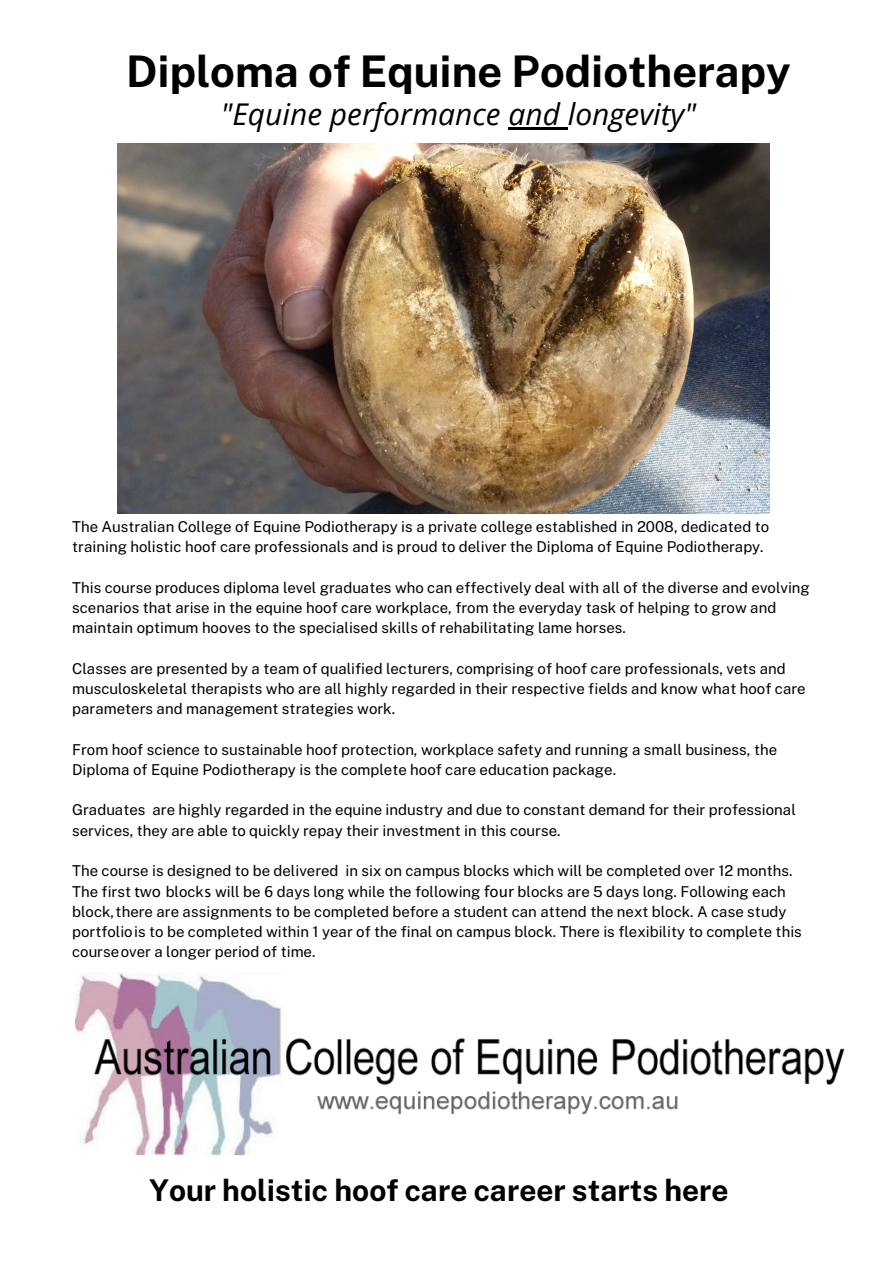
<style>
.page{position:relative;width:893px;height:1264px;background:#fff}
.page>*{position:absolute;margin:0;border:0;box-sizing:border-box;transform-origin:0 0}
.t1{font:700 43.65px "Public Sans";color:#000}
.t2{font:700 30px "Public Sans";color:#000}
.t3{font:italic 30px "Open Sans";color:#000}
.t4{font:15px/20.2px "Public Sans";color:#000}
.s1{font-family:"Lucida Sans"}
</style>
<div class="page">
<img style="left:76px;top:973px;width:768px;height:182px">
<hr style="left:508px;top:128px;width:59px;height:2px;background:#000">
<img style="left:118px;top:143px;width:651px;height:371px">
<h1 class="t1" style="left:126px;top:45px;width:666px">Diploma of Equine Podiotherapy</h1>
<h2 class="t3" style="left:221px;top:93px;width:476px">"Equine performance and longevity"</h2>
<p class="t4" style="left:72px;top:516px;width:698px">The Australian College of Equine Podiotherapy is a private college established in 2008, dedicated to training holistic hoof care professionals and is proud to deliver the Diploma of Equine Podiotherapy.</p>
<p class="t4" style="left:72px;top:577px;width:739px">This course produces diploma level graduates who can effectively deal with all of the diverse and evolving scenarios that arise in the equine hoof care workplace, from the everyday task of helping to grow and maintain optimum hooves to the specialised skills of rehabilitating lame horses.</p>
<p class="t4" style="left:72px;top:658px;width:735px">Classes are presented by a team of qualified lecturers, comprising of hoof care professionals, vets and musculoskeletal therapists who are all highly regarded in their respective fields and know what hoof care parameters and management strategies work.</p>
<p class="t4" style="left:72px;top:739px;width:706px">From hoof science to sustainable hoof protection, workplace safety and running a small business, the<br>Diploma of Equine Podiotherapy is the complete hoof care education package.</p>
<p class="t4" style="left:72px;top:799px;width:725px">Graduates are highly regarded in the equine industry and due to constant demand for their professional services, they are able to quickly repay their investment in this course.</p>
<p class="t4" style="left:72px;top:860px;width:731px">The course is designed to be delivered in six on campus blocks which will be completed over 12 months.<br>The first <span class="s1">two</span> block<span class="s1">s</span> will be <span class="s1">6</span> days long while the following <span class="s1">four</span> blocks are 5 days long. Following each block,there are assignments to be completed before a student can attend the next block. A case study portfoliois to be completed within 1 year of the final on campus block. There is flexibility to complete this courseover a longer period of time.</p>
<h2 class="t2" style="left:149px;top:1172px;width:581px">Your holistic hoof care career starts here</h2>
</div>
